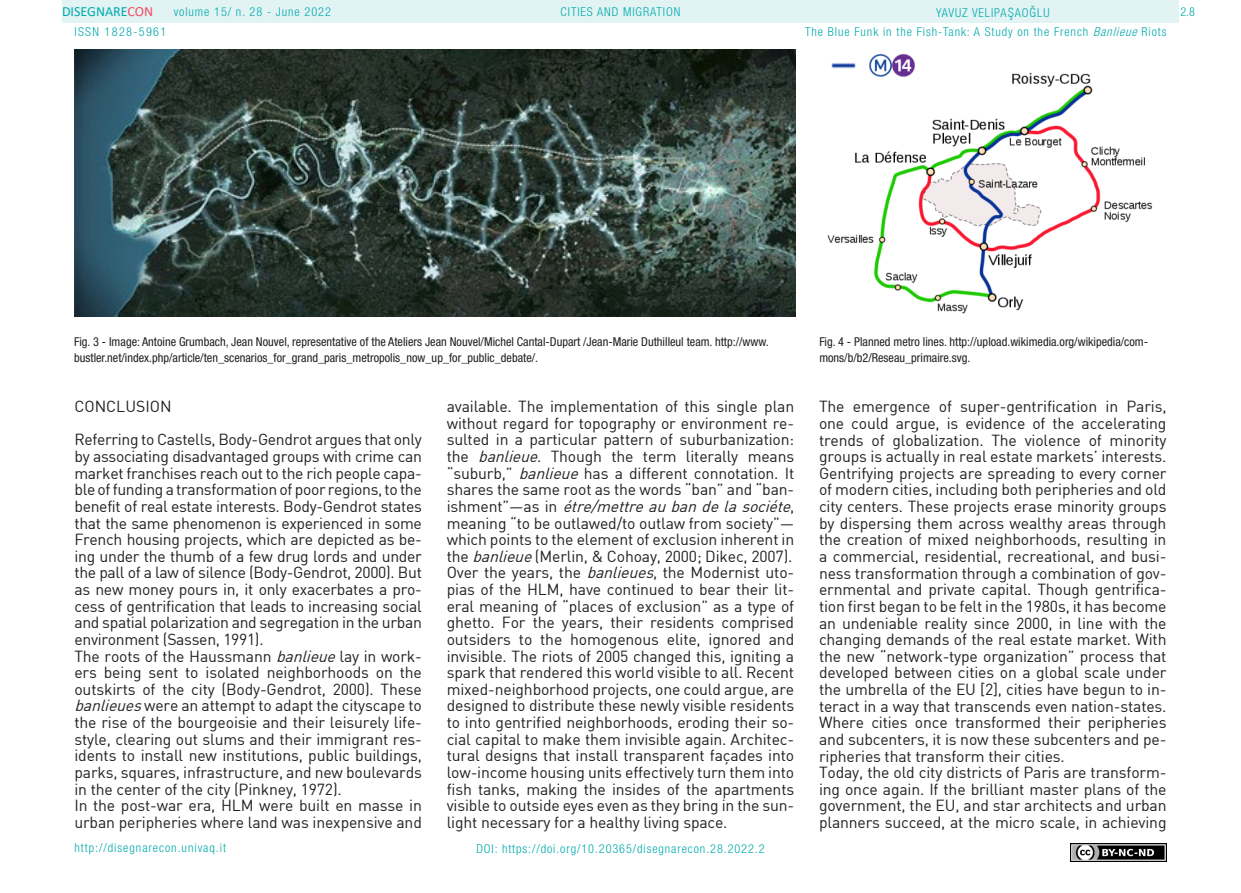
<style>
.page{position:relative;width:1241px;height:893px;background:#fff}
.page>*{position:absolute;margin:0;border:0;box-sizing:border-box;transform-origin:0 0}
.t1{font:15.75px/16.6px "DIN";letter-spacing:-.01em;color:#231f20;text-align:justify}
.t2{font:14px "Calibri";color:#00aaad}
.t3{font:condensed 12.25px/16.6px "Helvetica Neue LT Std";color:#231f20}
.t4{font:300 condensed 12.25px "Helvetica Neue LT Std";letter-spacing:.075em;color:#00aaad}
.t5{font:300 condensed 12.25px "Helvetica Neue LT Std";letter-spacing:.11em;color:#00aaad}
.s1{color:#f24862}
.s2{font-family:"Swiss 721 BT"}
.s3{font-style:italic}
</style>
<div class="page">
<div style="left:62px;top:0;width:1116px;height:23px;background:#e2f3f4"></div>
<img style="left:1070px;top:843px;width:96px;height:18px">
<img style="left:75px;top:50px;width:720px;height:266px">
<img style="left:827px;top:54px;width:326px;height:260px">
<p class="t2" style="left:62px;top:2px;width:93px">DISEGNARE<span class="s1">CON</span></p>
<p class="t4" style="left:935px;top:5px;width:115px">YAVUZ VELIPA<span class="s2">Ş</span>AO<span class="s2">Ğ</span>LU</p>
<p class="t4" style="left:174px;top:5px;width:159px">volume 15/ n. 28 - June 2022</p>
<p class="t4" style="left:560px;top:5px;width:121px">CITIES AND MIGRATION</p>
<p class="t5" style="left:74px;top:24px;width:93px">ISSN 1828-5961</p>
<p class="t4" style="left:805px;top:25px;width:363px">The Blue Funk in the Fish-Tank: A Study on the French <span class="s3">Banlieue</span> Riots</p>
<p class="t4" style="left:1180px;top:5px;width:16px">2.8</p>
<p class="t3" style="left:74px;top:333px;width:696px">Fig. 3 - Image: Antoine Grumbach, Jean Nouvel, representative of the Ateliers Jean Nouvel/Michel Cantal-Dupart /Jean-Marie Duthilleul team. http://www. bustler.net/index.php/article/ten_scenarios_for_grand_paris_metropolis_now_up_for_public_debate/.</p>
<p class="t3" style="left:819px;top:333px;width:330px">Fig. 4 - Planned metro lines. http://upload.wikimedia.org/wikipedia/com&shy;mons/b/b2/Reseau_primaire.svg.</p>
<p class="t1" style="left:74px;top:398px;width:99px">CONCLUSION</p>
<p class="t1" style="left:74px;top:431px;width:349px">Referring to Castells, Body-Gendrot argues that only by associating disadvantaged groups with crime can market franchises reach out to the rich people capa&shy;ble of funding a transformation of poor regions, to the benefit of real estate interests. Body-Gendrot states that the same phenomenon is experienced in some French housing projects, which are depicted as be&shy;ing under the thumb of a few drug lords and under the pall of a law of silence (Body-Gendrot, 2000). But as new money pours in, it only exacerbates a pro&shy;cess of gentrification that leads to increasing social and spatial polarization and segregation in the urban environment (Sassen, 1991).</p>
<p class="t1" style="left:74px;top:647px;width:349px">The roots of the Haussmann <span class="s3">banlieue</span>lay in work&shy;ers being sent to isolated neighborhoods on the outskirts of the city (Body-Gendrot, 2000). These <span class="s3">banlieues</span>were an attempt to adapt the cityscape to the rise of the bourgeoisie and their leisurely life&shy;style, clearing out slums and their immigrant res&shy;idents to install new institutions, public buildings, parks, squares, infrastructure, and new boulevards in the center of the city (Pinkney, 1972).</p>
<p class="t1" style="left:74px;top:797px;width:349px">In the post-war era, HLM were built en masse in urban peripheries where land was inexpensive and</p>
<p class="t4" style="left:74px;top:841px;width:153px">http://disegnarecon.univaq.it</p>
<p class="t1" style="left:446px;top:398px;width:350px">available. The implementation of this single plan without regard for topography or environment re&shy;sulted in a particular pattern of suburbanization: the <span class="s3">banlieue</span>. Though the term literally means “suburb,” <span class="s3">banlieue</span> has a different connotation. It shares the same root as the words “ban” and “ban&shy;i s h m e n t ” — a s i n <span class="s3">étre/mettreaubandelasociéte</span>, meaning “to be outlawed/to outlaw from society”— which points to the element of exclusion inherent in the <span class="s3">banlieue</span>(Merlin, &amp; Cohoay, 2000; Dikec, 2007).</p>
<p class="t1" style="left:446px;top:564px;width:349px">Over the years, the <span class="s3">banlieues</span>, the Modernist uto&shy;pias of the HLM, have continued to bear their lit&shy;eral meaning of “places of exclusion” as a type of ghetto. For the years, their residents comprised outsiders to the homogenous elite, ignored and invisible. The riots of 2005 changed this, igniting a spark that rendered this world visible to all. Recent mixed-neighborhood projects, one could argue, are designed to distribute these newly visible residents to into gentrified neighborhoods, eroding their so&shy;cial capital to make them invisible again. Architec&shy;tural designs that install transparent façades into low-income housing units effectively turn them into fish tanks, making the insides of the apartments visible to outside eyes even as they bring in the sun&shy;light necessary for a healthy living space.</p>
<p class="t4" style="left:476px;top:842px;width:290px">DOI: https://doi.org/10.20365/disegnarecon.28.2022.2</p>
<p class="t1" style="left:819px;top:398px;width:349px">The emergence of super-gentrification in Paris, one could argue, is evidence of the accelerating trends of globalization. The violence of minority groups is actually in real estate markets’ interests.<br>Gentrifying projects are spreading to every corner of modern cities, including both peripheries and old city centers. These projects erase minority groups by dispersing them across wealthy areas through the creation of mixed neighborhoods, resulting in a commercial, residential, recreational, and busi&shy;ness transformation through a combination of gov&shy;ernmental and private capital. Though gentrifica&shy;tion first began to be felt in the 1980s, it has become an undeniable reality since 2000, in line with the changing demands of the real estate market. With the new “network-type organization” process that developed between cities on a global scale under the umbrella of the EU [2], cities have begun to in&shy;teract in a way that transcends even nation-states.<br>Where cities once transformed their peripheries and subcenters, it is now these subcenters and pe&shy;ripheries that transform their cities.</p>
<p class="t1" style="left:819px;top:764px;width:349px">Today, the old city districts of Paris are transform&shy;ing once again. If the brilliant master plans of the government, the EU, and star architects and urban planners succeed, at the micro scale, in achieving</p>
</div>
